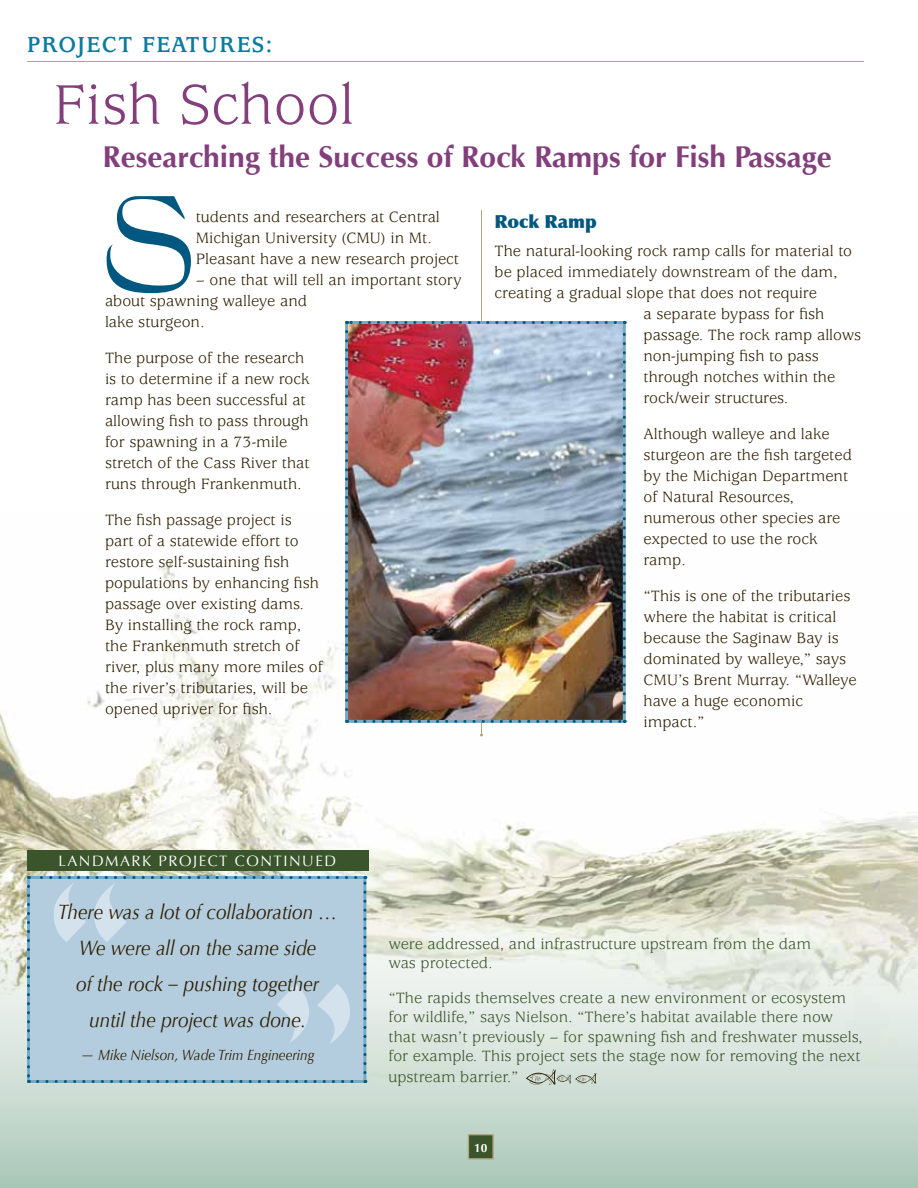
<style>
.page{position:relative;width:918px;height:1188px;background:#fff}
.page>*{position:absolute;margin:0;border:0;box-sizing:border-box;transform-origin:0 0}
.t1{font:107.85px "Schwarzwald";color:#00577f}
.t2{font:61.5px "Usherwood";color:#823f7b}
.t3{font:700 30px "Optima";color:#823f7b}
.t4{font:700 24px "Usherwood";letter-spacing:.06em;color:#0a7aa0}
.t5{font:italic 21px/36px "Optima";color:#2e1e00;text-align:center;scale:.9 1}
.t6{font:900 18px "Optima";color:#00577f}
.t7{font:16.5px/21px "Usherwood";color:#2e1e00}
.t8{font:16.5px/19.5px "Usherwood";color:#3a552b}
.t9{font:italic 15px "Optima";color:#2e1e00;scale:.9 1}
.t10{font:15px "Optima";letter-spacing:.1em;color:#fff}
.t11{font:700 12px "Optima";color:#fff}
</style>
<div class="page">
<hr style="left:481px;top:210px;width:1px;height:525px;background:#b7a37c">
<div style="left:0;top:819px;width:918px;height:369px;background:#b3cec0"></div>
<img style="left:0;top:559px;width:918px;height:575px">
<div style="left:468px;top:1134px;width:26px;height:26px;background:#3a552b;border:1px solid #b7a37c"></div>
<img style="left:349px;top:325px;width:273px;height:394px">
<svg style="left:345px;top:332px;width:3px;height:391px"></svg>
<svg style="left:356px;top:720px;width:269px;height:3px"></svg>
<svg style="left:623px;top:321px;width:3px;height:391px"></svg>
<svg style="left:347px;top:321px;width:268px;height:3px"></svg>
<svg style="left:27px;top:876px;width:339px;height:207px;background:#b0cbdd"></svg>
<div style="left:27px;top:850px;width:342px;height:21px;background:#3a552b"></div>
<svg style="left:526px;top:1069px;width:70px;height:16px"></svg>
<hr style="left:27px;top:61px;width:837px;height:1px;background:#b7a37c">
<h3 class="t4" style="left:27px;top:32px;width:247px">PROJECT FEATURES:</h3>
<h2 class="t2" style="left:52px;top:71px;width:303px">Fish School</h2>
<h3 class="t3" style="left:103px;top:139px;width:731px">Researching the Success of Rock Ramps for Fish Passage</h3>
<h1 class="t1" style="left:105px;top:171px;width:92px">S</h1>
<p class="t7" style="left:196px;top:207px;width:265px">tudents and researchers at Central<br>Michigan University (CMU) in Mt.<br>Pleasant have a new research project</p>
<p class="t7" style="left:105px;top:270px;width:358px;text-indent:91px">– one that will tell an important story about spawning walleye and<br>lake sturgeon.</p>
<p class="t7" style="left:105px;top:348px;width:206px">The purpose of the research is to determine if a new rock ramp has been successful at allowing fish to pass through for spawning in a 73-mile stretch of the Cass River that runs through Frankenmuth.</p>
<p class="t7" style="left:105px;top:510px;width:219px">The fish passage project is part of a statewide effort to restore self-sustaining fish populations by enhancing fish passage over existing dams.<br>By installing the rock ramp, the Frankenmuth stretch of river, plus many more miles of the river’s tributaries, will be opened upriver for fish.</p>
<p class="t6" style="left:495px;top:211px;width:104px">Rock Ramp</p>
<p class="t7" style="left:495px;top:241px;width:359px">The natural-looking rock ramp calls for material to</p>
<p class="t7" style="left:495px;top:262px;width:345px">be placed immediately downstream of the dam,</p>
<p class="t7" style="left:495px;top:283px;width:324px">creating a gradual slope that does not require</p>
<p class="t7" style="left:644px;top:304px;width:182px">a separate bypass for fish</p>
<p class="t7" style="left:644px;top:325px;width:219px">passage. The rock ramp allows</p>
<p class="t7" style="left:644px;top:346px;width:177px">non-jumping fish to pass</p>
<p class="t7" style="left:644px;top:367px;width:193px">through notches within the</p>
<p class="t7" style="left:644px;top:388px;width:146px">rock/weir structures.</p>
<p class="t7" style="left:644px;top:424px;width:210px">Although walleye and lake sturgeon are the fish targeted by the Michigan Department of Natural Resources, numerous other species are expected to use the rock ramp.</p>
<p class="t7" style="left:644px;top:586px;width:215px">“This is one of the tributaries where the habitat is critical because the Saginaw Bay is dominated by walleye,” says<br>CMU’s Brent Murray. “Walleye have a huge economic impact.”</p>
<p class="t10" style="left:58px;top:852px;width:60px">LAN DMAR</p>
<p class="t10" style="left:142px;top:852px;width:106px">K PROJECT CONT</p>
<p class="t10" style="left:283px;top:852px;width:18px">INUE</p>
<p class="t10" style="left:324px;top:852px;width:13px">D</p>
<p class="t5" style="left:58px;top:895px;width:312px">There was a lot of collaboration …<br>We were all on the same side<br>of the rock – pushing together until the project was done.</p>
<p class="t9" style="left:81px;top:1047px;width:261px">— Mike Nielson, Wade Trim Engineering</p>
<p class="t8" style="left:388px;top:934px;width:424px">were addressed, and infrastructure upstream from the dam was protected.</p>
<p class="t8" style="left:388px;top:988px;width:476px">“The rapids themselves create a new environment or ecosystem for wildlife,” says Nielson. “There’s habitat available there now that wasn’t previously – for spawning fish and freshwater mussels, for example. This project sets the stage now for removing the next</p>
<p class="t8" style="left:388px;top:1068px;width:132px">upstream barrier.”</p>
<p class="t11" style="left:474px;top:1140px;width:15px">10</p>
</div>
